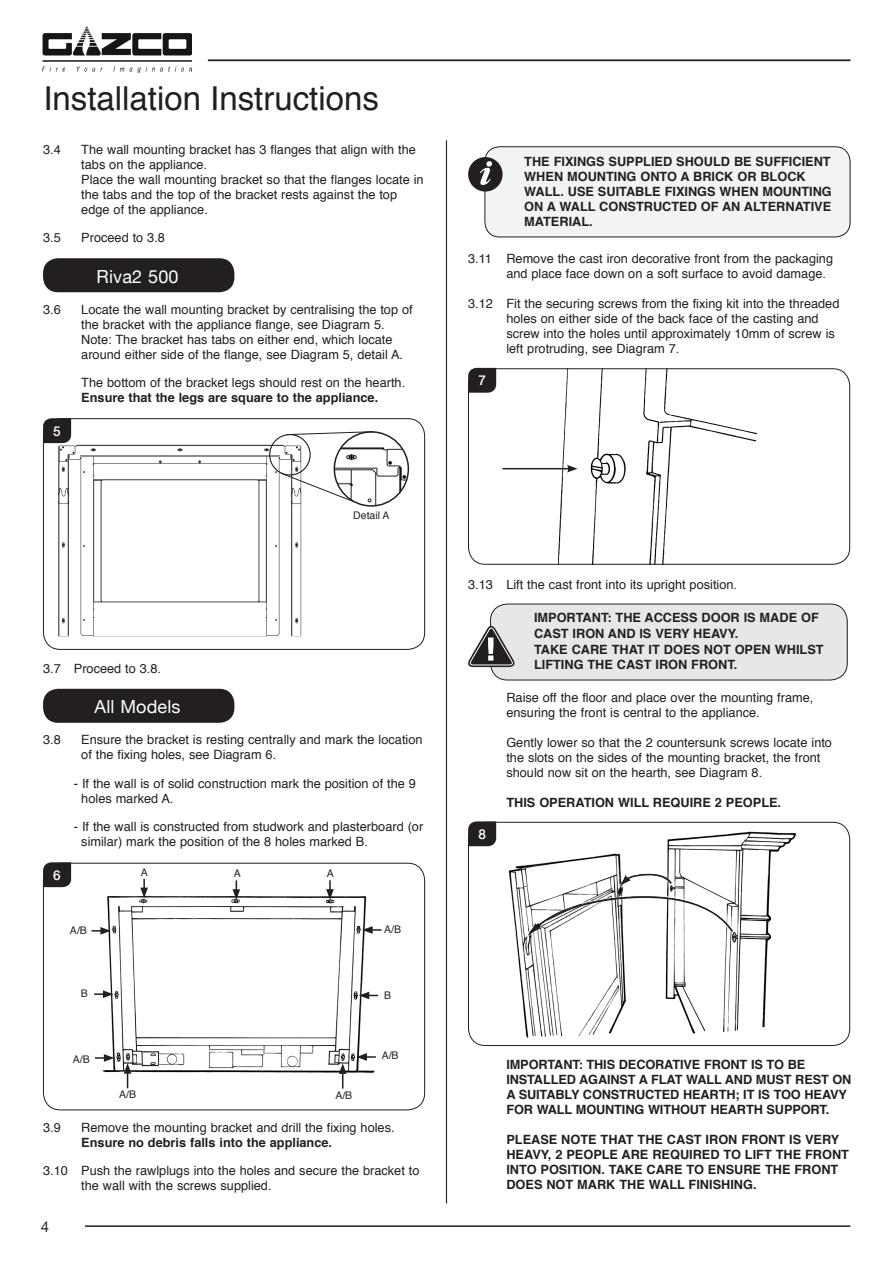
<style>
.page{position:relative;width:893px;height:1263px;background:#fff}
.page>*{position:absolute;margin:0;border:0;box-sizing:border-box;transform-origin:0 0}
.t1{font:33px "Helvetica";color:#231f20}
.t2{font:18px "Helvetica Neue";letter-spacing:.01em;color:#fff}
.t3{font:15px "Helvetica Neue";color:#231f20}
.t4{font:500 13.5px "Helvetica Neue";color:#fff}
.Body_copy{font:12.75px/15px "Helvetica";color:#231f20}
.Body_copy-2{font:700 12.75px/15px "Helvetica";color:#231f20}
.t5{font:10.5px "Helvetica";color:#231f20}
.s1{font-weight:700}
</style>
<div class="page">
<hr style="left:85px;top:1225px;width:765px;height:2px;background:#231f20">
<hr style="left:446px;top:140px;width:1px;height:1063px;background:#231f20">
<hr style="left:208px;top:59px;width:642px;height:2px;background:#231f20">
<img style="left:42px;top:27px;width:149px;height:45px">
<div style="left:43px;top:258px;width:191px;height:34px;background:#231f20;border-radius:15px"></div>
<img style="left:45px;top:441px;width:256px;height:195px">
<div style="left:43px;top:418px;width:382px;height:232px;border:1px solid #231f20;border-radius:17px"></div>
<svg style="left:43px;top:418px;width:28px;height:25px"></svg>
<img style="left:334px;top:438px;width:74px;height:68px">
<div style="left:334px;top:431px;width:75px;height:76px;border:2px solid #231f20;border-radius:50%"></div>
<div style="left:269px;top:434px;width:42px;height:42px;border:1px solid #231f20;border-radius:50%"></div>
<svg style="left:286px;top:431px;width:88px;height:4px"></svg>
<svg style="left:280px;top:472px;width:75px;height:31px"></svg>
<div style="left:43px;top:689px;width:191px;height:34px;background:#231f20;border-radius:15px"></div>
<img style="left:103px;top:896px;width:279px;height:178px">
<div style="left:43px;top:863px;width:382px;height:247px;border:1px solid #231f20;border-radius:17px"></div>
<svg style="left:43px;top:862px;width:28px;height:25px"></svg>
<svg style="left:140px;top:879px;width:8px;height:19px"></svg>
<svg style="left:232px;top:880px;width:8px;height:20px"></svg>
<svg style="left:326px;top:880px;width:8px;height:20px"></svg>
<svg style="left:339px;top:1063px;width:8px;height:25px"></svg>
<svg style="left:124px;top:1063px;width:7px;height:25px"></svg>
<svg style="left:92px;top:927px;width:19px;height:8px"></svg>
<svg style="left:94px;top:990px;width:19px;height:8px"></svg>
<svg style="left:95px;top:1054px;width:19px;height:8px"></svg>
<svg style="left:362px;top:926px;width:19px;height:8px"></svg>
<svg style="left:359px;top:992px;width:19px;height:7px"></svg>
<svg style="left:356px;top:1053px;width:20px;height:8px"></svg>
<div style="left:485px;top:147px;width:365px;height:90px;background:#f2f3f4;border-radius:15px"></div>
<div style="left:484px;top:146px;width:366px;height:91px;border:1px solid #231f20;border-radius:15px"></div>
<div style="left:468px;top:157px;width:35px;height:35px;background:#231f20;border-radius:50%"></div>
<svg style="left:480px;top:161px;width:12px;height:24px"></svg>
<img style="left:530px;top:370px;width:228px;height:193px">
<div style="left:468px;top:368px;width:382px;height:197px;border:1px solid #231f20;border-radius:17px"></div>
<svg style="left:468px;top:368px;width:28px;height:25px"></svg>
<hr style="left:502px;top:468px;width:67px;height:1px;background:#231f20">
<svg style="left:567px;top:465px;width:11px;height:7px"></svg>
<div style="left:490px;top:604px;width:357px;height:76px;background:#e6e7e9;border-radius:17px"></div>
<div style="left:490px;top:604px;width:358px;height:76px;border:1px solid #231f20;border-radius:17px"></div>
<svg style="left:468px;top:622px;width:47px;height:45px"></svg>
<img style="left:508px;top:831px;width:289px;height:207px">
<div style="left:468px;top:822px;width:382px;height:224px;border:1px solid #231f20;border-radius:17px"></div>
<svg style="left:468px;top:821px;width:28px;height:25px"></svg>
<svg style="left:531px;top:895px;width:203px;height:38px"></svg>
<svg style="left:621px;top:873px;width:52px;height:12px"></svg>
<p class="t1" style="left:43px;top:73px;width:337px">Installation Instructions</p>
<p class="Body_copy" style="left:43px;top:142px;width:19px">3.4</p>
<p class="Body_copy" style="left:81px;top:142px;width:336px">The wall mounting bracket has 3 flanges that align with the tabs on the appliance.</p>
<p class="Body_copy" style="left:81px;top:172px;width:344px">Place the wall mounting bracket so that the flanges locate in the tabs and the top of the bracket rests against the top edge of the appliance.</p>
<p class="Body_copy" style="left:43px;top:231px;width:19px">3.5</p>
<p class="Body_copy" style="left:81px;top:231px;width:85px">Proceed to 3.8</p>
<p class="t2" style="left:97px;top:261px;width:83px">Riva2 500</p>
<p class="Body_copy" style="left:43px;top:302px;width:19px">3.6</p>
<p class="Body_copy" style="left:81px;top:302px;width:333px">Locate the wall mounting bracket by centralising the top of the bracket with the appliance flange, see Diagram 5.<br>Note: The bracket has tabs on either end, which locate around either side of the flange, see Diagram 5, detail A.</p>
<p class="Body_copy" style="left:81px;top:376px;width:325px">The bottom of the bracket legs should rest on the hearth.<br><span class="s1">Ensure that the legs are square to the appliance.</span></p>
<p class="t4" style="left:53px;top:420px;width:9px">5</p>
<p class="t5" style="left:353px;top:507px;width:38px">Detail A</p>
<p class="Body_copy" style="left:43px;top:661px;width:120px">3.7 Proceed to 3.8.</p>
<p class="t2" style="left:94px;top:692px;width:88px">All Models</p>
<p class="Body_copy" style="left:43px;top:733px;width:19px">3.8</p>
<p class="Body_copy" style="left:81px;top:733px;width:343px">Ensure the bracket is resting centrally and mark the location of the fixing holes, see Diagram 6.</p>
<p class="Body_copy" style="left:81px;top:776px;width:336px;text-indent:-7px">- If the wall is of solid construction mark the position of the 9 holes marked A.</p>
<p class="Body_copy" style="left:81px;top:820px;width:343px;text-indent:-7px">- If the wall is constructed from studwork and plasterboard (or similar) mark the position of the 8 holes marked B.</p>
<p class="t4" style="left:53px;top:864px;width:9px">6</p>
<p class="t5" style="left:141px;top:864px;width:9px">A</p>
<p class="t5" style="left:234px;top:865px;width:9px">A</p>
<p class="t5" style="left:327px;top:865px;width:9px">A</p>
<p class="t5" style="left:70px;top:922px;width:18px">A/B</p>
<p class="t5" style="left:384px;top:921px;width:18px">A/B</p>
<p class="t5" style="left:81px;top:985px;width:9px">B</p>
<p class="t5" style="left:384px;top:987px;width:9px">B</p>
<p class="t5" style="left:73px;top:1051px;width:18px">A/B</p>
<p class="t5" style="left:119px;top:1086px;width:18px">A/B</p>
<p class="t5" style="left:335px;top:1087px;width:18px">A/B</p>
<p class="t5" style="left:382px;top:1047px;width:18px">A/B</p>
<p class="Body_copy" style="left:43px;top:1120px;width:19px">3.9</p>
<p class="Body_copy" style="left:81px;top:1120px;width:315px">Remove the mounting bracket and drill the fixing holes.<br><span class="s1">Ensure no debris falls into the appliance.</span></p>
<p class="Body_copy" style="left:81px;top:1164px;width:340px;text-indent:-38px">3.10 Push the rawlplugs into the holes and secure the bracket to the wall with the screws supplied.</p>
<p class="t3" style="left:41px;top:1214px;width:10px">4</p>
<p class="Body_copy-2" style="left:524px;top:154px;width:309px">THE FIXINGS SUPPLIED SHOULD BE SUFFICIENT WHEN MOUNTING ONTO A BRICK OR BLOCK WALL. USE SUITABLE FIXINGS WHEN MOUNTING ON A WALL CONSTRUCTED OF AN ALTERNATIVE MATERIAL.</p>
<p class="Body_copy" style="left:506px;top:252px;width:328px;text-indent:-38px">3.11 Remove the cast iron decorative front from the packaging and place face down on a soft surface to avoid damage.</p>
<p class="Body_copy" style="left:506px;top:297px;width:335px;text-indent:-38px">3.12 Fit the securing screws from the fixing kit into the threaded holes on either side of the back face of the casting and screw into the holes until approximately 10mm of screw is left protruding, see Diagram 7.</p>
<p class="t4" style="left:478px;top:370px;width:9px">7</p>
<p class="Body_copy" style="left:468px;top:577px;width:270px">3.13 Lift the cast front into its upright position.</p>
<p class="Body_copy-2" style="left:534px;top:610px;width:291px;line-height:15.8px">IMPORTANT: THE ACCESS DOOR IS MADE OF<br>CAST IRON AND IS VERY HEAVY.<br>TAKE CARE THAT IT DOES NOT OPEN WHILST<br>LIFTING THE CAST IRON FRONT.</p>
<p class="Body_copy" style="left:506px;top:690px;width:309px">Raise off the floor and place over the mounting frame, ensuring the front is central to the appliance.</p>
<p class="Body_copy" style="left:506px;top:735px;width:327px">Gently lower so that the 2 countersunk screws locate into the slots on the sides of the mounting bracket, the front should now sit on the hearth, see Diagram 8.</p>
<p class="Body_copy-2" style="left:506px;top:795px;width:276px">THIS OPERATION WILL REQUIRE 2 PEOPLE.</p>
<p class="t4" style="left:478px;top:823px;width:9px">8</p>
<p class="Body_copy-2" style="left:506px;top:1057px;width:347px">IMPORTANT: THIS DECORATIVE FRONT IS TO BE INSTALLED AGAINST A FLAT WALL AND MUST REST ON A SUITABLY CONSTRUCTED HEARTH; IT IS TOO HEAVY FOR WALL MOUNTING WITHOUT HEARTH SUPPORT.</p>
<p class="Body_copy-2" style="left:506px;top:1132px;width:344px">PLEASE NOTE THAT THE CAST IRON FRONT IS VERY HEAVY, 2 PEOPLE ARE REQUIRED TO LIFT THE FRONT INTO POSITION. TAKE CARE TO ENSURE THE FRONT DOES NOT MARK THE WALL FINISHING.</p>
</div>
